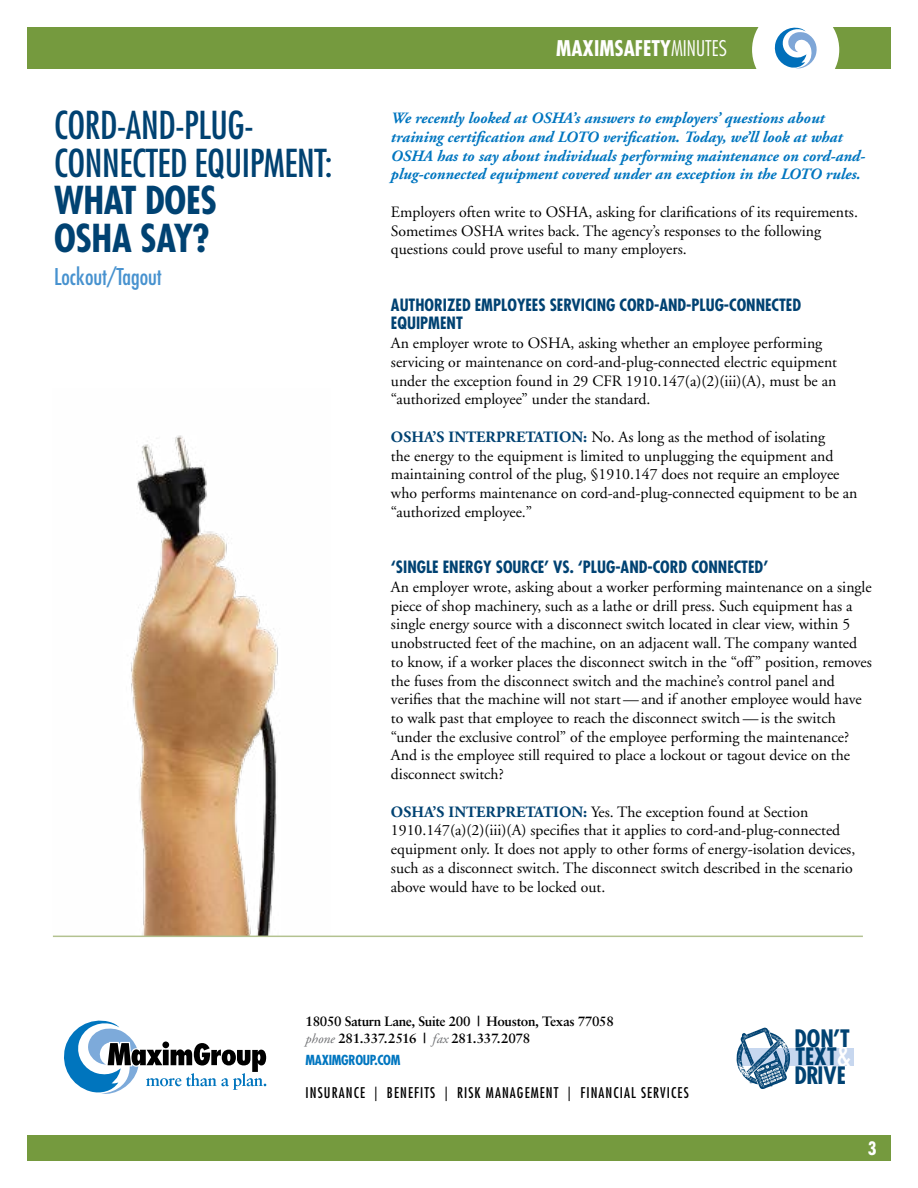
<style>
.page{position:relative;width:918px;height:1188px;background:#fff}
.page>*{position:absolute;margin:0;border:0;box-sizing:border-box;transform-origin:0 0}
.t1{font:condensed 37.5px/37.5px "Futura";letter-spacing:-.01em;color:#004272}
.t2{font:700 condensed 37.5px/37.5px "Futura";letter-spacing:-.01em;color:#004272}
.t3{font:700 condensed 23.4px/36.6px "Futura";color:#004272}
.t4{font:condensed 22.5px "Futura";color:#4792cf}
.t5{font:700 condensed 21px "Futura";color:#fff}
.t6{font:700 condensed 18px "Futura";color:#fff}
.t7{font:700 condensed 16.5px/18.8px "Futura";color:#004272}
.t8{font:15.75px/18.8px "Adobe Garamond";color:#000}
.t9{font:italic 700 15.75px/18.8px "Adobe Garamond";color:#0076c0}
.t10{font:condensed 14.4px "Futura";letter-spacing:.075em;color:#000}
.t11{font:700 13.5px/16.5px "Sabon";letter-spacing:-.025em;color:#000}
.t12{font:700 condensed 13.5px "Futura";letter-spacing:-.025em;color:#0076c0}
.s1{font-weight:300}
.s2{font-weight:700;color:#004272}
.s3{font-family:"Adobe Garamond";font-weight:400;font-style:italic;color:#6d6e71}
.s4{font-weight:400;font-size:28.05px;color:#fff}
</style>
<div class="page">
<div style="left:27px;top:1135px;width:864px;height:26px;background:#759a3e"></div>
<div style="left:27px;top:27px;width:864px;height:42px;background:#759a3e"></div>
<div style="left:752px;top:6px;width:87px;height:87px;background:#fff;border-radius:50%"></div>
<svg style="left:774px;top:27px;width:43px;height:42px"></svg>
<div style="left:738px;top:1048px;width:116px;height:17px;background:#c7d7ef"></div>
<svg style="left:736px;top:1028px;width:55px;height:61px"></svg>
<svg style="left:64px;top:1020px;width:202px;height:74px"></svg>
<img style="left:52px;top:435px;width:278px;height:502px">
<hr style="left:53px;top:936px;width:810px;height:1px;background:#b3c290">
<h1 class="t1" style="left:54px;top:106px;width:280px">CORD-AND-PLUG-<br>CONNECTED EQUIPMENT:</h1>
<h1 class="t2" style="left:54px;top:182px;width:164px">WHAT DOES<br>OSHA SAY?</h1>
<h3 class="t4" style="left:54px;top:263px;width:109px">Lockout/Tagout</h3>
<h3 class="t5" style="left:556px;top:35px;width:172px">MAXIMSAFETY<span class="s1">MINUTES</span></h3>
<p class="t9" style="left:391px;top:109px;width:476px">We recently looked at OSHA’s answers to employers’ questions about training certification and LOTO verification. Today, we’ll look at what OSHA has to say about individuals performing maintenance on cord-and&shy;plug-connected equipment covered under an exception in the LOTO rules.</p>
<p class="t8" style="left:391px;top:203px;width:468px">Employers often write to OSHA, asking for clarifications of its requirements.<br>Sometimes OSHA writes back. The agency’s responses to the following questions could prove useful to many employers.</p>
<p class="t7" style="left:391px;top:295px;width:412px">AUTHORIZED EMPLOYEES SERVICING CORD-AND-PLUG-CONNECTED<br>EQUIPMENT</p>
<p class="t8" style="left:391px;top:334px;width:448px">An employer wrote to OSHA, asking whether an employee performing servicing or maintenance on cord-and-plug-connected electric equipment under the exception found in 29 CFR 1910.147(a)(2)(iii)(A), must be an “authorized employee” under the standard.</p>
<p class="t8" style="left:391px;top:428px;width:468px"><span class="s2">OSHA’S INTERPRETATION:</span> No. As long as the method of isolating<br>the energy to the equipment is limited to unplugging the equipment and maintaining control of the plug, §1910.147 does not require an employee who performs maintenance on cord-and-plug-connected equipment to be an “authorized employee.”</p>
<p class="t7" style="left:391px;top:558px;width:379px">‘SINGLE ENERGY SOURCE’ VS. ‘PLUG-AND-CORD CONNECTED’</p>
<p class="t8" style="left:391px;top:578px;width:482px">An employer wrote, asking about a worker performing maintenance on a single piece of shop machinery, such as a lathe or drill press. Such equipment has a single energy source with a disconnect switch located in clear view, within 5 unobstructed feet of the machine, on an adjacent wall. The company wanted to know, if a worker places the disconnect switch in the “off” position, removes the fuses from the disconnect switch and the machine’s control panel and verifies that the machine will not start — and if another employee would have to walk past that employee to reach the disconnect switch — is the switch “under the exclusive control” of the employee performing the maintenance?<br>And is the employee still required to place a lockout or tagout device on the disconnect switch?</p>
<p class="t8" style="left:391px;top:803px;width:466px"><span class="s2">OSHA’S INTERPRETATION:</span> Yes. The exception found at Section 1910.147(a)(2)(iii)(A) specifies that it applies to cord-and-plug-connected equipment only. It does not apply to other forms of energy-isolation devices, such as a disconnect switch. The disconnect switch described in the scenario above would have to be locked out.</p>
<p class="t11" style="left:306px;top:1013px;width:310px">18050 Saturn Lane, Suite 200 | Houston, Texas 77058 <span class="s3">phone</span> 281.337.2516 | <span class="s3">fax</span> 281.337.2078</p>
<p class="t12" style="left:306px;top:1051px;width:96px">MAXIMGROUP.COM</p>
<h2 class="t3" style="left:795px;top:1039px;width:57px">TEXT<span class="s4">&amp;</span></h2>
<h2 class="t3" style="left:794px;top:1020px;width:57px">DON’T<br>DRIVE</h2>
<p class="t10" style="left:306px;top:1084px;width:385px">INSURANCE | BENEFITS | RISK MANAGEMENT | FINANCIAL SERVICES</p>
<p class="t6" style="left:868px;top:1137px;width:10px">3</p>
</div>
